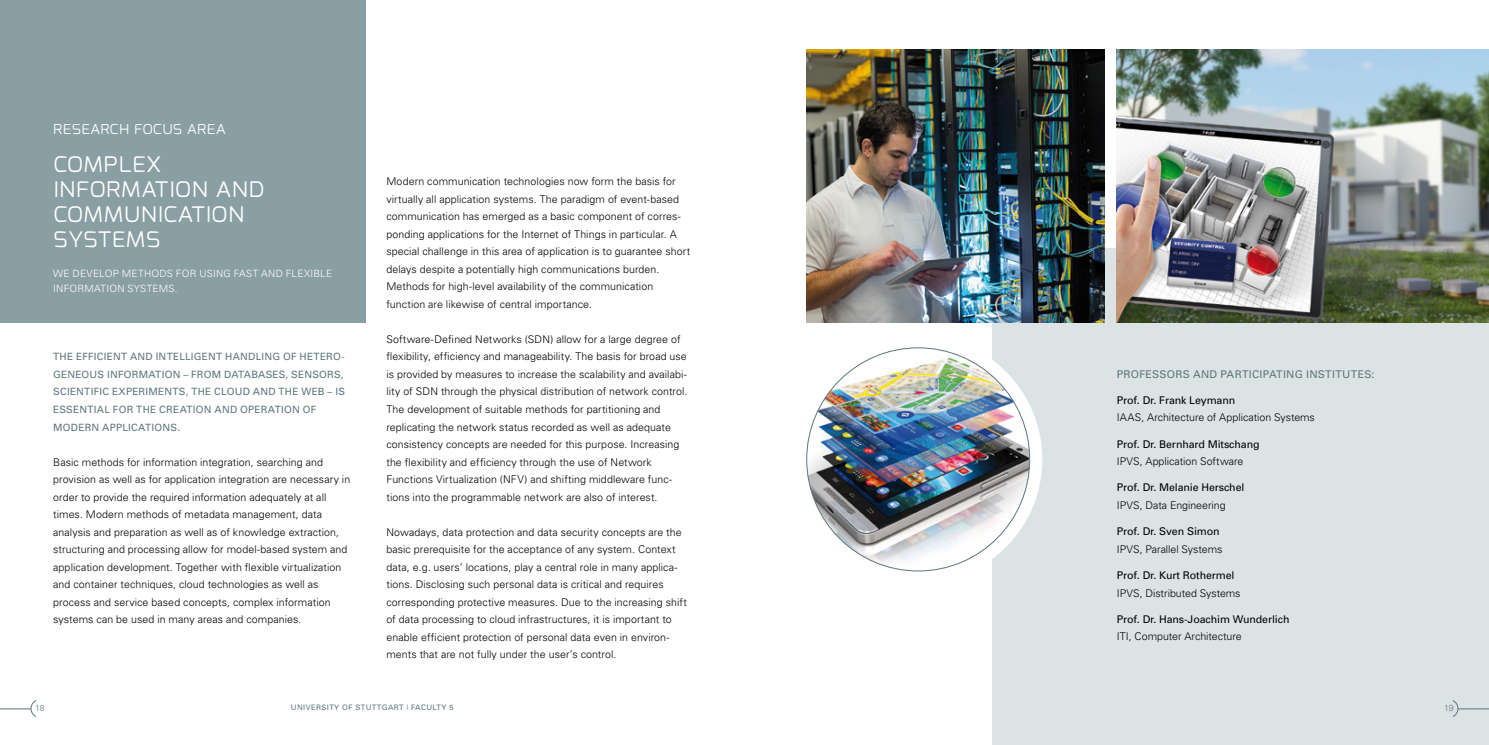
<style>
.page{position:relative;width:1489px;height:745px;background:#fff}
.page>*{position:absolute;margin:0;border:0;box-sizing:border-box;transform-origin:0 0}
.t1{font:300 27.5px/25px "Exo";color:#fff}
.t2{font:300 17.5px "Exo";color:#fff}
.t3{font:300 10.62px/17.5px "Univers";letter-spacing:.005em;color:#000}
.t4{font:10.62px "Univers";letter-spacing:-.01em;color:#000}
.t5{font:10.62px "Univers";letter-spacing:.025em;color:#5d767b}
.t6{font:10px/17.5px "Univers";letter-spacing:.025em;color:#5d767b}
.t7{font:300 10px/15px "Univers";letter-spacing:.025em;color:#fff}
.t8{font:300 8.75px "Univers";color:#5d767b}
.t9{font:7.5px "Univers";letter-spacing:.015em;color:#5d767b}
</style>
<div class="page">
<hr style="left:0;top:708px;width:31px;height:1px;background:#5d767b">
<svg style="left:31px;top:700px;width:6px;height:16px"></svg>
<div style="left:992px;top:248px;width:496px;height:496px;background:#dce3e5"></div>
<img style="left:806px;top:50px;width:298px;height:272px">
<img style="left:1116px;top:50px;width:372px;height:272px">
<div style="left:0;top:0;width:365px;height:322px;background:#8a9fa3"></div>
<svg style="left:918px;top:347px;width:124px;height:225px"></svg>
<img style="left:806px;top:347px;width:223px;height:223px;border-radius:111px">
<hr style="left:1457px;top:708px;width:31px;height:1px;background:#5d767b">
<svg style="left:1452px;top:700px;width:5px;height:16px"></svg>
<h2 class="t2" style="left:53px;top:117px;width:174px">research focus area</h2>
<h1 class="t1" style="left:53px;top:149px;width:213px">complex information and communication systems</h1>
<p class="t7" style="left:53px;top:265px;width:280px">WE DEVELOP METHODS FOR USING FAST AND FLEXIBLE<br>INFORMATION SYSTEMS.</p>
<p class="t6" style="left:53px;top:348px;width:133px">THE EFFICIENT AN D INTELLIG</p>
<p class="t6" style="left:202px;top:348px;width:61px">ENT HAN DLING</p>
<p class="t6" style="left:53px;top:348px;width:293px;text-indent:230px">OF HETERO-G EN EOUS IN FORMATION – FROM DATABASES, SENSORS, SCIENTIFIC EXPERI MENTS, THE CLOUD AN D THE WEB – IS ESSENTIAL FOR THE CREATION AN D OPERATION OF MODERN APPLICATIONS.</p>
<p class="t3" style="left:53px;top:452px;width:298px">Basic methods for information integration, searching and provision as well as for application integration are necessary in order to provide the required information adequately at all times. Modern methods of metadata management, data analysis and preparation as well as of knowledge extraction, structuring and processing allow for model-based system and application development. Together with flexible virtualization and container techniques, cloud technologies as well as process and service based concepts, complex information systems can be used in many areas and companies.</p>
<p class="t3" style="left:386px;top:172px;width:305px">Modern communication technologies now form the basis for virtually all application systems. The paradigm of event-based communication has emerged as a basic component of corres&shy;ponding applications for the Internet of Things in particular. A special challenge in this area of application is to guarantee short delays despite a potentially high communications burden.<br>Methods for high-level availability of the communication function are likewise of central importance.</p>
<p class="t3" style="left:386px;top:330px;width:302px">Software-Defined Networks (SDN) allow for a large degree of flexibility, efficiency and manageability. The basis for broad use is provided by measures to increase the scalability and availabi&shy;lity of SDN through the physical distribution of network control.<br>The development of suitable methods for partitioning and replicating the network status recorded as well as adequate consistency concepts are needed for this purpose. Increasing the flexibility and efficiency through the use of Network Functions Virtualization (NFV) and shifting middleware func&shy;tions into the programmable network are also of interest.</p>
<p class="t3" style="left:386px;top:522px;width:302px">Nowadays, data protection and data security concepts are the basic prerequisite for the acceptance of any system. Context data, e.g. users’ locations, play a central role in many applica&shy;tions. Disclosing such personal data is critical and requires corresponding protective measures. Due to the increasing shift of data processing to cloud infrastructures, it is important to enable efficient protection of personal data even in environ&shy;ments that are not fully under the user’s control.</p>
<p class="t8" style="left:35px;top:702px;width:11px">18</p>
<p class="t9" style="left:291px;top:702px;width:6px">uni</p>
<p class="t9" style="left:306px;top:702px;width:11px">versit</p>
<p class="t9" style="left:334px;top:702px;width:28px">y of stutt</p>
<p class="t9" style="left:382px;top:702px;width:13px">gart</p>
<p class="t9" style="left:406px;top:702px;width:16px">| facu</p>
<p class="t9" style="left:432px;top:702px;width:22px">lty 5</p>
<p class="t5" style="left:1116px;top:367px;width:167px">PROFESSORS AN D PARTI CI PATING</p>
<p class="t5" style="left:1305px;top:367px;width:70px">IN STITUTES:</p>
<p class="t4" style="left:1116px;top:393px;width:120px">Prof. Dr. Frank Leymann</p>
<p class="t3" style="left:1116px;top:408px;width:200px">IAAS, Architecture of Application Systems</p>
<p class="t4" style="left:1116px;top:437px;width:144px">Prof. Dr. Bernhard Mitschang</p>
<p class="t3" style="left:1116px;top:452px;width:128px">IPVS, Application Software</p>
<p class="t4" style="left:1116px;top:480px;width:129px">Prof. Dr. Melanie Herschel</p>
<p class="t3" style="left:1116px;top:496px;width:110px">IPVS, Data Engineering</p>
<p class="t4" style="left:1116px;top:524px;width:104px">Prof. Dr. Sven Simon</p>
<p class="t3" style="left:1116px;top:539px;width:107px">IPVS, Parallel Systems</p>
<p class="t4" style="left:1116px;top:568px;width:119px">Prof. Dr. Kurt Rothermel</p>
<p class="t3" style="left:1116px;top:583px;width:125px">IPVS, Distributed Systems</p>
<p class="t4" style="left:1116px;top:612px;width:174px">Prof. Dr. Hans-Joachim Wunderlich</p>
<p class="t3" style="left:1116px;top:627px;width:126px">ITI, Computer Architecture</p>
<p class="t8" style="left:1443px;top:702px;width:11px">19</p>
</div>
